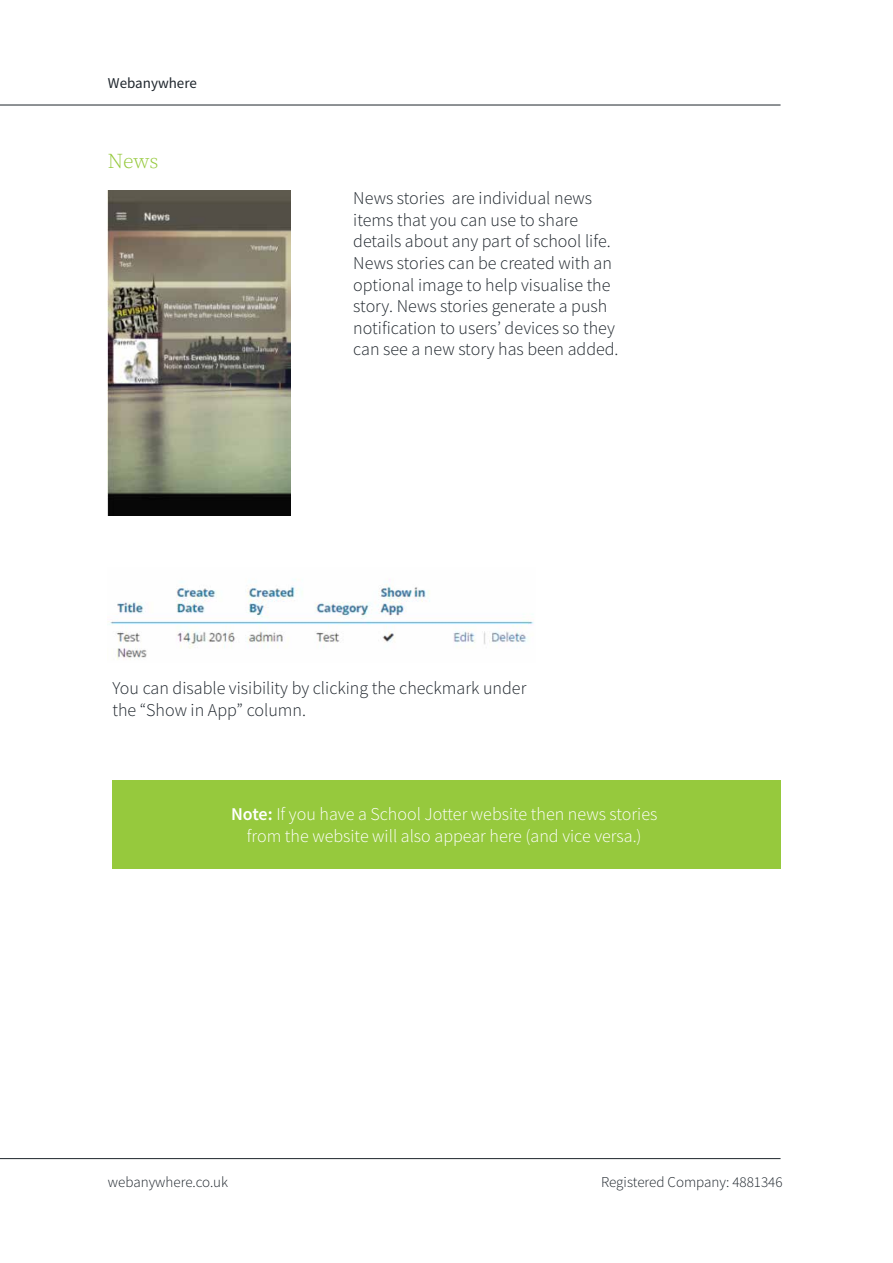
<style>
.page{position:relative;width:893px;height:1263px;background:#fff}
.page>*{position:absolute;margin:0;border:0;box-sizing:border-box;transform-origin:0 0}
.t1{font:300 21px "Source Serif Pro";color:#96c93d}
.t2{font:300 18px/21.6px "Source Sans Pro";color:#1e252c}
.t3{font:300 18px/21.6px "Source Sans Pro";color:#fff;text-align:center}
.t4{font:300 15px "Source Sans Pro";color:#1e252c}
.t5{font:15px "Source Sans Pro";color:#1e252c}
.s1{font-weight:600}
</style>
<div class="page">
<div style="left:112px;top:780px;width:668px;height:88px;background:#96c93d"></div>
<hr style="left:0;top:105px;width:780px;height:1px;background:#1e252c">
<hr style="left:0;top:1158px;width:780px;height:1px;background:#1e252c">
<img style="left:108px;top:190px;width:182px;height:325px">
<img style="left:108px;top:579px;width:426px;height:81px">
<p class="t5" style="left:108px;top:73px;width:90px">Webanywhere</p>
<p class="t1" style="left:108px;top:148px;width:52px">News</p>
<p class="t2" style="left:353px;top:187px;width:267px">News stories are individual news items that you can use to share details about any part of school life.<br>News stories can be created with an optional image to help visualise the story. News stories generate a push notification to users’ devices so they can see a new story has been added.</p>
<p class="t2" style="left:112px;top:678px;width:415px">You can disable visibility by clicking the checkmark under the “Show in App” column.</p>
<p class="t3" style="left:231px;top:803px;width:428px"><span class="s1">Note:</span> If you have a School Jotter website then news stories from the website will also appear here (and vice versa.)</p>
<p class="t4" style="left:108px;top:1173px;width:122px">webanywhere.co.uk</p>
<p class="t4" style="left:601px;top:1173px;width:183px">Registered Company: 4881346</p>
</div>
